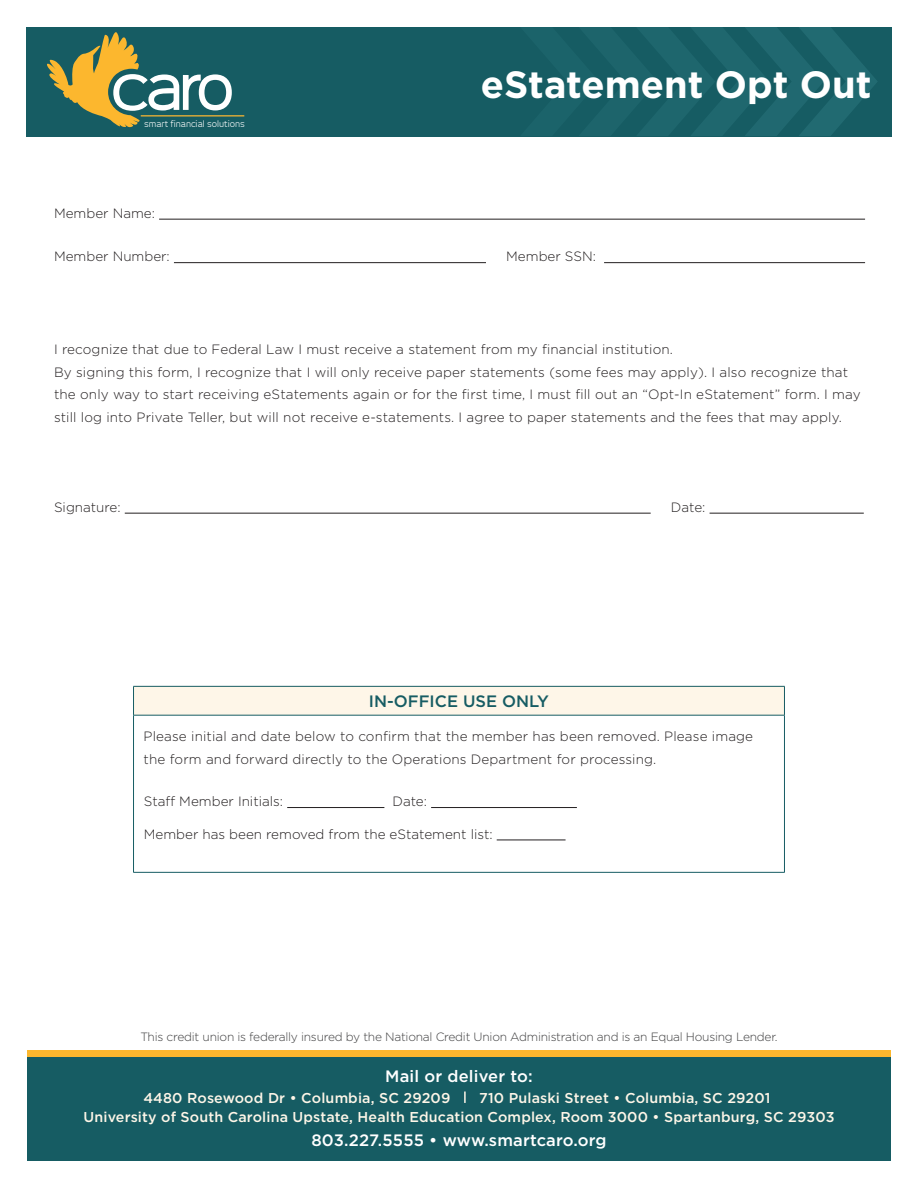
<style>
.page{position:relative;width:918px;height:1188px;background:#fff}
.page>*{position:absolute;margin:0;border:0;box-sizing:border-box;transform-origin:0 0}
.t1{font:700 37.95px "Gotham";color:#fff}
.t2{font:500 16.5px "Gotham";letter-spacing:.01em;color:#fff}
.t3{font:500 16.5px "Gotham";color:#165c63}
.t4{font:500 14.25px/19px "Gotham";letter-spacing:.01em;color:#fef6e8}
.t5{font:300 13.5px/22.5px "Gotham";letter-spacing:.01em;color:#231f20}
.t6{font:300 12px "Gotham";letter-spacing:-.02em;color:#3e3e3f}
.t7{font:8.85px "New June";color:#fff}
</style>
<div class="page">
<div style="left:27px;top:1054px;width:864px;height:107px;background:#165c63"></div>
<hr style="left:710px;top:513px;width:154px;height:1px;background:#231f20">
<hr style="left:125px;top:513px;width:526px;height:1px;background:#231f20">
<hr style="left:604px;top:262px;width:261px;height:1px;background:#231f20">
<hr style="left:174px;top:262px;width:312px;height:1px;background:#231f20">
<hr style="left:159px;top:219px;width:706px;height:1px;background:#231f20">
<svg style="left:464px;top:1092px;width:2px;height:11px"></svg>
<div style="left:27px;top:1050px;width:864px;height:7px;background:#fcb72e"></div>
<div style="left:26px;top:27px;width:865px;height:109px;background:#165c63"></div>
<hr style="left:141px;top:115px;width:103px;height:1px;background:#fcb731">
<svg style="left:47px;top:32px;width:185px;height:96px"></svg>
<div style="left:134px;top:686px;width:650px;height:29px;background:#fef6e8"></div>
<hr style="left:133px;top:686px;width:652px;height:1px;background:#165c63">
<svg style="left:133px;top:687px;width:1px;height:28px"></svg>
<svg style="left:784px;top:687px;width:1px;height:28px"></svg>
<hr style="left:133px;top:715px;width:652px;height:1px;background:#165c63">
<hr style="left:133px;top:715px;width:1px;height:157px;background:#165c63">
<hr style="left:133px;top:872px;width:652px;height:1px;background:#165c63">
<hr style="left:784px;top:715px;width:1px;height:157px;background:#165c64">
<hr style="left:287px;top:807px;width:97px;height:1px;background:#231f20">
<hr style="left:431px;top:807px;width:146px;height:1px;background:#231f20">
<hr style="left:497px;top:840px;width:69px;height:1px;background:#231f20">
<svg style="left:691px;top:27px;width:186px;height:109px"></svg>
<p class="t7" style="left:144px;top:119px;width:102px">smart financial solutions</p>
<p class="t1" style="left:481px;top:59px;width:392px">eStatement Opt Out</p>
<p class="t5" style="left:54px;top:201px;width:103px">Member Name:</p>
<p class="t5" style="left:54px;top:245px;width:117px">Member Number:</p>
<p class="t5" style="left:506px;top:245px;width:91px">Member SSN:</p>
<p class="t5" style="left:54px;top:338px;width:808px">I recognize that due to Federal Law I must receive a statement from my fnancial institution.<br>By signing this form, I recognize that I will only receive paper statements (some fees may apply). I also recognize that the only way to start receiving eStatements again or for the frst time, I must fll out an “Opt-In eStatement” form. I may still log into Private Teller, but will not receive e-statements. I agree to paper statements and the fees that may apply.</p>
<p class="t5" style="left:54px;top:495px;width:68px">Signature:</p>
<p class="t5" style="left:671px;top:495px;width:36px">Date:</p>
<p class="t3" style="left:369px;top:691px;width:182px">IN-OFFICE USE ONLY</p>
<p class="t5" style="left:144px;top:725px;width:611px">Please initial and date below to confrm that the member has been removed. Please image the form and forward directly to the Operations Department for processing.</p>
<p class="t5" style="left:144px;top:790px;width:141px">Staf Member Initials:</p>
<p class="t5" style="left:393px;top:790px;width:36px">Date:</p>
<p class="t5" style="left:144px;top:822px;width:350px">Member has been removed from the eStatement list:</p>
<p class="t6" style="left:140px;top:1030px;width:639px">This credit union is federally insured by the National Credit Union Administration and is an Equal Housing Lender.</p>
<h1 class="t2" style="left:385px;top:1065px;width:149px">Mail or deliver to:</h1>
<p class="t4" style="left:144px;top:1088px;width:309px">4480 Rosewood Dr • Columbia, SC 29209</p>
<p class="t4" style="left:84px;top:1088px;width:752px;text-indent:396px">710 Pulaski Street • Columbia, SC 29201<br>University of South Carolina Upstate, Health Education Complex, Room 3000 • Spartanburg, SC 29303</p>
<p class="t2" style="left:311px;top:1129px;width:297px">803.227.5555 • www.smartcaro.org</p>
</div>
